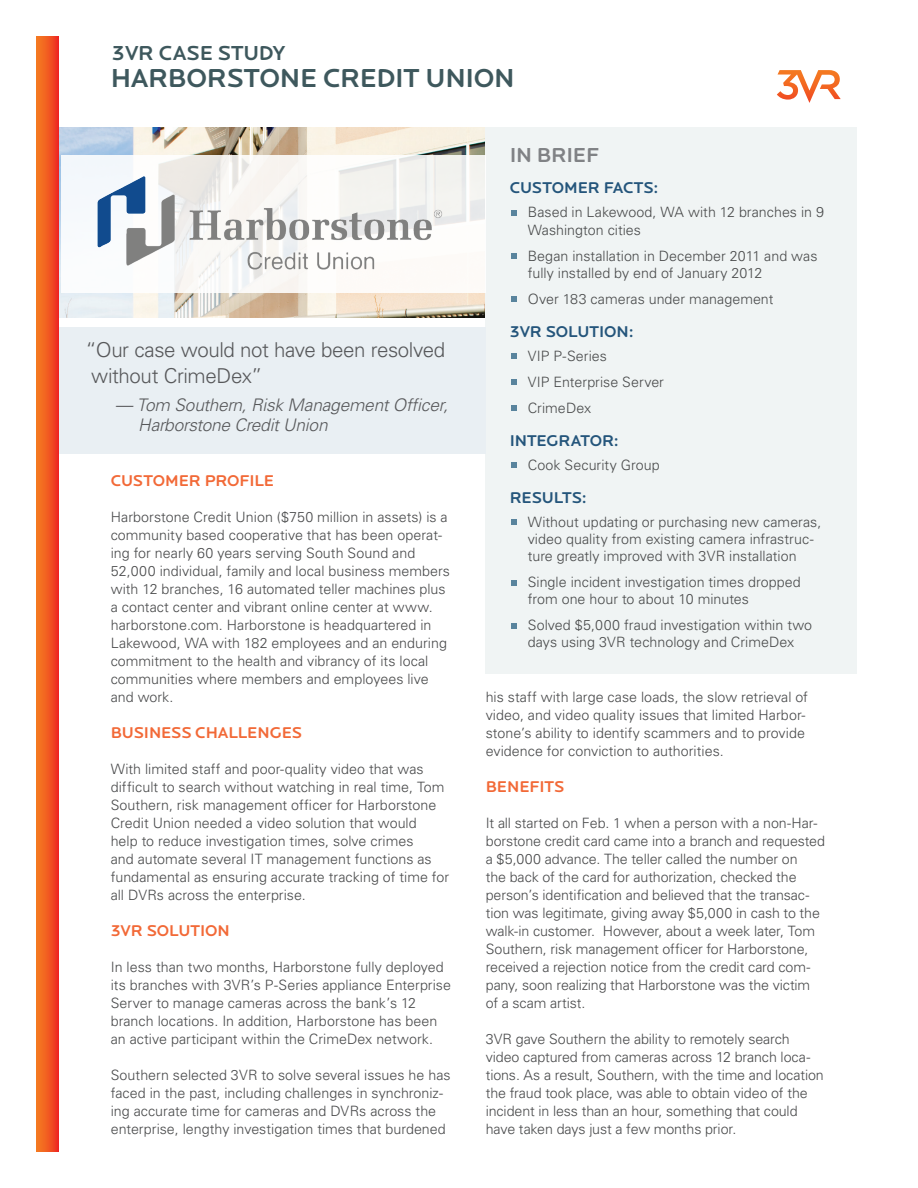
<style>
.page{position:relative;width:918px;height:1188px;background:#fff}
.page>*{position:absolute;margin:0;border:0;box-sizing:border-box;transform-origin:0 0}
.t1{font:500 27px "Locator Display";letter-spacing:-.015em;color:#3e585d}
.t2{font:500 21px "Locator Display";letter-spacing:-.01em;color:#3e585d}
.t3{font:500 21px "Locator Display";letter-spacing:-.015em;color:#808285}
.t4{font:300 20.55px/26px "Univers LT Std";letter-spacing:-.02em;color:#57585a}
.t5{font:italic 300 17.4px/20.5px "Univers LT Std";letter-spacing:-.015em;color:#57585a}
.t6{font:500 16.2px "Locator Display";letter-spacing:-.005em;color:#f26937}
.t7{font:500 16.2px "Locator Display";letter-spacing:-.005em;color:#24557b}
.t8{font:300 14.25px/18px "Univers LT Std";color:#494a4b}
</style>
<div class="page">
<img style="left:59px;top:127px;width:426px;height:190px">
<div style="left:485px;top:127px;width:371px;height:547px;background:#f0f4f4"></div>
<svg style="left:512px;top:210px;width:5px;height:6px"></svg>
<svg style="left:512px;top:253px;width:5px;height:6px"></svg>
<svg style="left:512px;top:297px;width:5px;height:5px"></svg>
<svg style="left:512px;top:354px;width:5px;height:5px"></svg>
<svg style="left:512px;top:380px;width:5px;height:5px"></svg>
<svg style="left:512px;top:405px;width:5px;height:6px"></svg>
<svg style="left:512px;top:463px;width:5px;height:5px"></svg>
<svg style="left:512px;top:520px;width:5px;height:5px"></svg>
<svg style="left:512px;top:580px;width:5px;height:5px"></svg>
<svg style="left:512px;top:623px;width:5px;height:6px"></svg>
<svg style="left:36px;top:37px;width:23px;height:1114px;background:#f15721"></svg>
<svg style="left:777px;top:70px;width:64px;height:33px"></svg>
<div style="left:59px;top:327px;width:426px;height:127px;background:#e9eff3"></div>
<div style="left:62px;top:155px;width:424px;height:138px;background:#fff"></div>
<img style="left:92px;top:168px;width:353px;height:114px">
<h2 class="t2" style="left:112px;top:41px;width:175px">3VR CASE STUDY</h2>
<h1 class="t1" style="left:111px;top:62px;width:406px">HARBORSTONE CREDIT U NION</h1>
<h3 class="t4" style="left:85px;top:336px;width:361px">“Our case would not have been resolved without CrimeDex”</h3>
<p class="t5" style="left:138px;top:394px;width:311px;text-indent:-23px">— Tom Southern, Risk Management Officer,<br>Harborstone Credit Union</p>
<p class="t6" style="left:111px;top:471px;width:165px">CUSTOMER PROFILE</p>
<p class="t8" style="left:111px;top:508px;width:341px">Harborstone Credit Union ($750 million in assets) is a community based cooperative that has been operat&shy;ing for nearly 60 years serving South Sound and 52,000 individual, family and local business members with 12 branches, 16 automated teller machines plus a contact center and vibrant online center at www. harborstone.com. Harborstone is headquartered in Lakewood, WA with 182 employees and an enduring commitment to the health and vibrancy of its local communities where members and employees live and work.</p>
<p class="t6" style="left:111px;top:723px;width:193px">BUSINESS CHALLENGES</p>
<p class="t8" style="left:111px;top:760px;width:340px">With limited staff and poor-quality video that was difficult to search without watching in real time, Tom Southern, risk management officer for Harborstone Credit Union needed a video solution that would<br>help to reduce investigation times, solve crimes<br>and automate several IT management functions as fundamental as ensuring accurate tracking of time for all DVRs across the enterprise.</p>
<p class="t6" style="left:111px;top:921px;width:121px">3VR SOLUTION</p>
<p class="t8" style="left:111px;top:958px;width:342px">In less than two months, Harborstone fully deployed its branches with 3VR’s P-Series appliance Enterprise Server to manage cameras across the bank’s 12 branch locations. In addition, Harborstone has been an active participant within the CrimeDex network.</p>
<p class="t8" style="left:111px;top:1066px;width:341px">Southern selected 3VR to solve several issues he has faced in the past, including challenges in synchroniz&shy;ing accurate time for cameras and DVRs across the enterprise, lengthy investigation times that burdened</p>
<h2 class="t3" style="left:510px;top:143px;width:91px">IN BRIEF</h2>
<p class="t7" style="left:510px;top:179px;width:150px">CUSTOMER FACTS:</p>
<p class="t8" style="left:528px;top:204px;width:298px;line-height:17.2px">Based in Lakewood, WA with 12 branches in 9<br>Washington cities</p>
<p class="t8" style="left:528px;top:247px;width:291px;line-height:17.2px">Began installation in December 2011 and was fully installed by end of January 2012</p>
<p class="t8" style="left:528px;top:290px;width:247px">Over 183 cameras under management</p>
<p class="t7" style="left:510px;top:322px;width:125px">3VR SOLUTION:</p>
<p class="t8" style="left:528px;top:343px;width:138px;line-height:26px">VIP P-Series<br>VIP Enterprise Server<br>CrimeDex</p>
<p class="t7" style="left:510px;top:431px;width:111px">I NTEGRATOR:</p>
<p class="t8" style="left:528px;top:456px;width:133px">Cook Security Group</p>
<p class="t7" style="left:510px;top:488px;width:79px">RESULTS:</p>
<p class="t8" style="left:528px;top:513px;width:295px;line-height:17.2px">Without updating or purchasing new cameras, video quality from existing camera infrastruc&shy;ture greatly improved with 3VR installation</p>
<p class="t8" style="left:528px;top:573px;width:275px;line-height:17.2px">Single incident investigation times dropped from one hour to about 10 minutes</p>
<p class="t8" style="left:528px;top:617px;width:286px;line-height:17.2px">Solved $5,000 fraud investigation within two days using 3VR technology and CrimeDex</p>
<p class="t8" style="left:486px;top:688px;width:324px">his staff with large case loads, the slow retrieval of video, and video quality issues that limited Harbor&shy;stone’s ability to identify scammers and to provide evidence for conviction to authorities.</p>
<p class="t6" style="left:486px;top:777px;width:80px">BENEFITS</p>
<p class="t8" style="left:486px;top:814px;width:341px">It all started on Feb. 1 when a person with a non-Har&shy;borstone credit card came into a branch and requested a $5,000 advance. The teller called the number on<br>the back of the card for authorization, checked the person’s identification and believed that the transac&shy;tion was legitimate, giving away $5,000 in cash to the walk-in customer. However, about a week later, Tom Southern, risk management officer for Harborstone, received a rejection notice from the credit card com&shy;pany, soon realizing that Harborstone was the victim of a scam artist.</p>
<p class="t8" style="left:486px;top:1030px;width:340px">3VR gave Southern the ability to remotely search video captured from cameras across 12 branch loca&shy;tions. As a result, Southern, with the time and location the fraud took place, was able to obtain video of the incident in less than an hour, something that could have taken days just a few months prior.</p>
</div>
